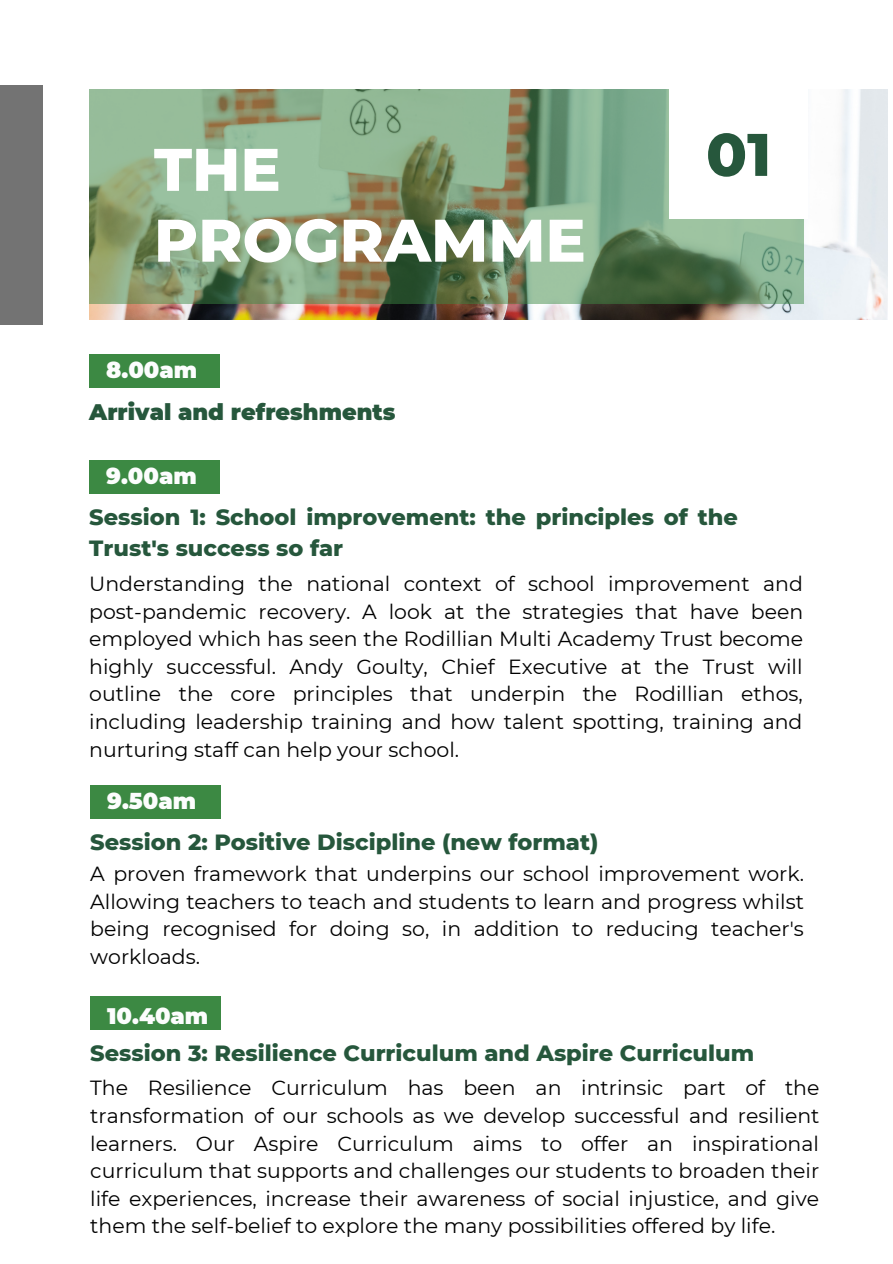
<style>
.page{position:relative;width:893px;height:1264px;background:#fff}
.page>*{position:absolute;margin:0;border:0;box-sizing:border-box;transform-origin:0 0}
.t1{font:800 60px/70.8px "Montserrat";color:#fff}
.t2{font:800 60px "Montserrat";color:#26573c}
.t3{font:800 22.5px/30.3px "Montserrat";color:#26573c}
.t4{font:900 22.5px "Montserrat";color:#fcfdfd}
.t5{font:900 22.5px "Montserrat";color:#26573c}
.t6{font:20.4px/27.6px "Montserrat";color:#000;text-align:justify}
</style>
<div class="page">
<img style="left:89px;top:89px;width:798px;height:231px">
<svg style="left:89px;top:89px;width:714px;height:215px;background:#809d78"></svg>
<div style="left:669px;top:81px;width:139px;height:138px;background:#fff"></div>
<div style="left:89px;top:354px;width:131px;height:34px;background:#3c8943"></div>
<div style="left:0;top:85px;width:43px;height:239px;background:#737373"></div>
<div style="left:90px;top:785px;width:131px;height:33px;background:#3c8943"></div>
<div style="left:89px;top:460px;width:131px;height:34px;background:#3c8943"></div>
<div style="left:90px;top:996px;width:131px;height:33px;background:#3c8943"></div>
<h1 class="t1" style="left:154px;top:134px;width:433px">THE<br>PROGRAMME</h1>
<p class="t4" style="left:106px;top:356px;width:92px">8.00am</p>
<p class="t5" style="left:89px;top:398px;width:308px">Arrival and refreshments</p>
<h1 class="t2" style="left:706px;top:118px;width:67px">01</h1>
<p class="t4" style="left:106px;top:462px;width:92px">9.00am</p>
<p class="t3" style="left:89px;top:502px;width:650px">Session 1: School improvement: the principles of the<br>Trust's success so far</p>
<p class="t6" style="left:89px;top:570px;width:715px">Understanding the national context of school improvement and post-pandemic recovery. A look at the strategies that have been employed which has seen the Rodillian Multi Academy Trust become highly successful. Andy Goulty, Chief Executive at the Trust will outline the core principles that underpin the Rodillian ethos, including leadership training and how talent spotting, training and nurturing staff can help your school.</p>
<p class="t4" style="left:107px;top:787px;width:90px">9.50am</p>
<p class="t3" style="left:90px;top:827px;width:509px">Session 2: Positive Discipline (new format)</p>
<p class="t6" style="left:90px;top:860px;width:715px">A proven framework that underpins our school improvement work.<br>Allowing teachers to teach and students to learn and progress whilst being recognised for doing so, in addition to reducing teacher's workloads.</p>
<p class="t4" style="left:107px;top:1002px;width:103px">10.40am</p>
<p class="t3" style="left:90px;top:1037px;width:665px">Session 3: Resilience Curriculum and Aspire Curriculum</p>
<p class="t6" style="left:90px;top:1074px;width:730px">The Resilience Curriculum has been an intrinsic part of the transformation of our schools as we develop successful and resilient learners. Our Aspire Curriculum aims to offer an inspirational curriculum that supports and challenges our students to broaden their life experiences, increase their awareness of social injustice, and give them the self-belief to explore the many possibilities offered by life.</p>
</div>
